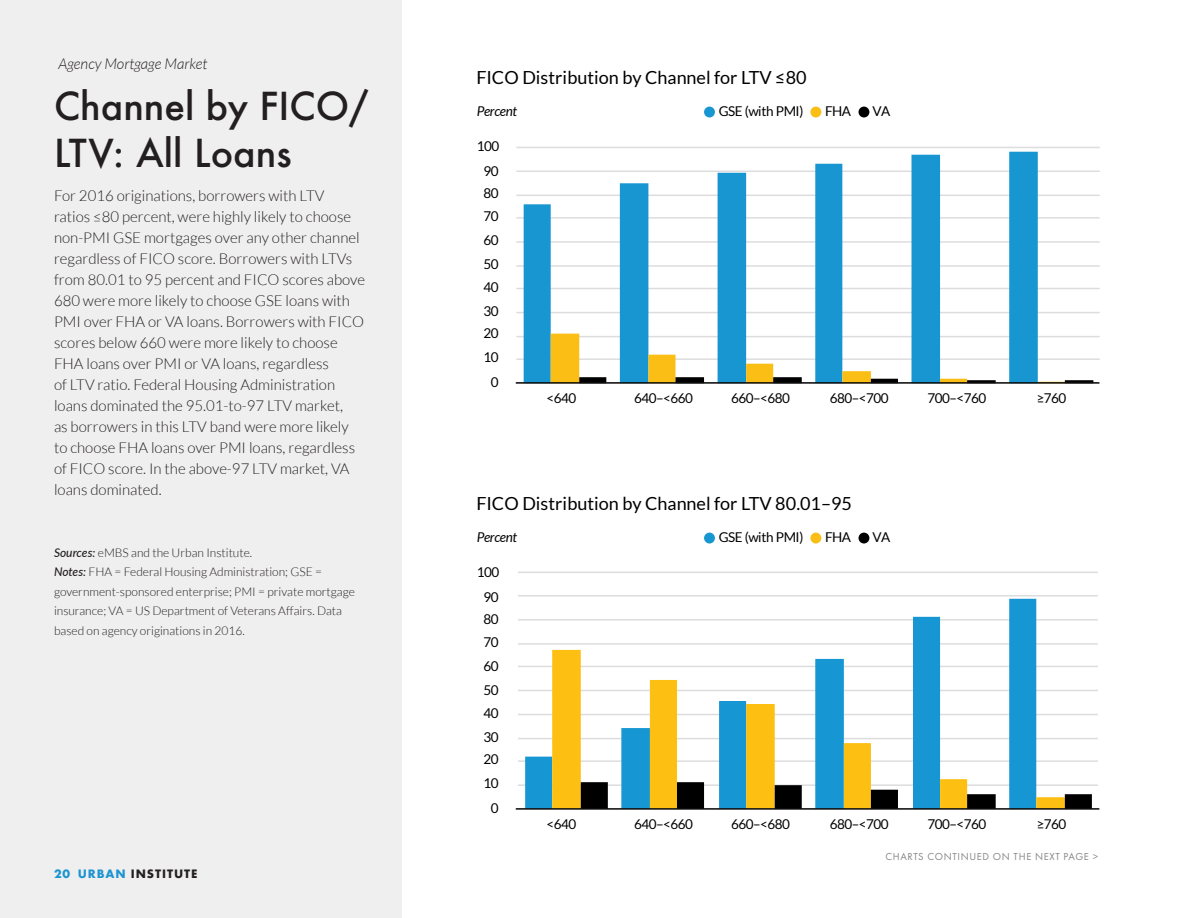
<style>
.page{position:relative;width:1188px;height:918px;background:#fff}
.page>*{position:absolute;margin:0;border:0;box-sizing:border-box;transform-origin:0 0}
.t1{font:500 37.5px/46.5px "Futura";color:#231f20}
.t2{font:18px "Lato";color:#000}
.Body{font:300 15px/21px "Lato";color:#231f20}
.Page_Text{font:italic 300 15px "Lato";color:#231f20}
.t3{font:13.5px/23.5px "Lato";letter-spacing:-.04em;color:#000;text-align:center}
.t4{font:italic 13.5px "Lato";letter-spacing:-.03em;color:#000}
.t5{font:700 12.75px "Futura PT";letter-spacing:.075em;color:#231f20}
.Sources___Notes{font:300 12px/19.5px "Lato";color:#231f20}
.t6{font:10.5px "Futura PT";letter-spacing:.06em;color:#868687}
.s1{font-weight:500;font-style:italic}
.s2{color:#1c95d1}
</style>
<div class="page">
<div style="left:0;top:0;width:402px;height:918px;background:#efefef"></div>
<div style="left:704px;top:107px;width:11px;height:10px;background:#1896d2;border-radius:50%"></div>
<div style="left:810px;top:107px;width:11px;height:10px;background:#fbbe15;border-radius:50%"></div>
<div style="left:859px;top:107px;width:10px;height:10px;background:#000;border-radius:50%"></div>
<hr style="left:516px;top:382px;width:584px;height:2px;background:#ddd">
<hr style="left:516px;top:358px;width:584px;height:2px;background:#ddd">
<hr style="left:516px;top:336px;width:584px;height:1px;background:#ddd">
<hr style="left:516px;top:312px;width:584px;height:1px;background:#ddd">
<hr style="left:516px;top:288px;width:584px;height:1px;background:#ddd">
<hr style="left:516px;top:265px;width:584px;height:2px;background:#ddd">
<hr style="left:516px;top:241px;width:584px;height:2px;background:#ddd">
<hr style="left:516px;top:217px;width:584px;height:2px;background:#ddd">
<hr style="left:516px;top:195px;width:584px;height:1px;background:#ddd">
<hr style="left:516px;top:171px;width:584px;height:1px;background:#ddd">
<hr style="left:516px;top:147px;width:584px;height:1px;background:#ddd">
<svg style="left:524px;top:152px;width:514px;height:230px"></svg>
<svg style="left:551px;top:334px;width:542px;height:48px"></svg>
<hr style="left:516px;top:382px;width:583px;height:2px;background:#0d0d0d">
<div style="left:704px;top:533px;width:11px;height:11px;background:#1896d2;border-radius:50%"></div>
<div style="left:810px;top:533px;width:11px;height:11px;background:#fbbe15;border-radius:50%"></div>
<div style="left:859px;top:533px;width:10px;height:11px;background:#000;border-radius:50%"></div>
<hr style="left:518px;top:784px;width:580px;height:2px;background:#ddd">
<hr style="left:518px;top:760px;width:580px;height:2px;background:#ddd">
<hr style="left:518px;top:738px;width:580px;height:1px;background:#ddd">
<hr style="left:518px;top:714px;width:580px;height:1px;background:#ddd">
<hr style="left:518px;top:690px;width:580px;height:1px;background:#ddd">
<hr style="left:518px;top:666px;width:580px;height:1px;background:#ddd">
<hr style="left:518px;top:643px;width:580px;height:2px;background:#ddd">
<hr style="left:518px;top:619px;width:580px;height:2px;background:#ddd">
<hr style="left:518px;top:595px;width:580px;height:2px;background:#ddd">
<hr style="left:518px;top:572px;width:580px;height:1px;background:#ddd">
<svg style="left:525px;top:599px;width:511px;height:209px"></svg>
<svg style="left:552px;top:650px;width:513px;height:158px"></svg>
<svg style="left:581px;top:782px;width:511px;height:26px"></svg>
<hr style="left:516px;top:808px;width:583px;height:2px;background:#0d0d0d">
<p class="Page_Text" style="left:58px;top:56px;width:150px">Agency Mortgage Market</p>
<p class="t1" style="left:54px;top:83px;width:316px">Channel by FICO/<br>LTV: All Loans</p>
<p class="Body" style="left:54px;top:185px;width:313px">For 2016 originations, borrowers with LTV<br>ratios ≤80 percent, were highly likely to choose non-PMI GSE mortgages over any other channel regardless of FICO score. Borrowers with LTVs from 80.01 to 95 percent and FICO scores above 680 were more likely to choose GSE loans with PMI over FHA or VA loans. Borrowers with FICO scores below 660 were more likely to choose FHA loans over PMI or VA loans, regardless<br>of LTV ratio. Federal Housing Administration loans dominated the 95.01-to-97 LTV market,<br>as borrowers in this LTV band were more likely to choose FHA loans over PMI loans, regardless of FICO score. In the above-97 LTV market, VA loans dominated.</p>
<p class="Sources___Notes" style="left:54px;top:543px;width:302px"><span class="s1">Sources:</span> eMBS and the Urban Institute.<br><span class="s1">Notes:</span> FHA = Federal Housing Administration; GSE = government-sponsored enterprise; PMI = private mortgage insurance; VA = US Department of Veterans Affairs. Data based on agency originations in 2016.</p>
<p class="t5" style="left:54px;top:865px;width:145px"><span class="s2">20 URBAN</span> INSTITUTE</p>
<p class="t2" style="left:476px;top:67px;width:332px">FICO Distribution by Channel for LTV ≤80</p>
<p class="t4" style="left:477px;top:103px;width:42px">Percent</p>
<p class="t3" style="left:477px;top:134px;width:24px;line-height:25.2px">100<br>90</p>
<p class="t3" style="left:483px;top:181px;width:17px;text-align:justify">80<br>70<br>60<br>50<br>40<br>30</p>
<p class="t3" style="left:483px;top:322px;width:17px;text-align:left">20<br>10</p>
<p class="t3" style="left:491px;top:370px;width:9px">0</p>
<p class="t3" style="left:719px;top:99px;width:86px">GSE (with PMI)</p>
<p class="t3" style="left:825px;top:99px;width:27px">FHA</p>
<p class="t3" style="left:872px;top:99px;width:19px">VA</p>
<p class="t3" style="left:547px;top:387px;width:31px">&lt;640</p>
<p class="t3" style="left:634px;top:387px;width:60px">640–&lt;660</p>
<p class="t3" style="left:731px;top:387px;width:60px">660–&lt;680</p>
<p class="t3" style="left:830px;top:387px;width:60px">680–&lt;700</p>
<p class="t3" style="left:927px;top:387px;width:60px">700–&lt;760</p>
<p class="t3" style="left:1037px;top:387px;width:31px">≥760</p>
<p class="t2" style="left:476px;top:493px;width:377px">FICO Distribution by Channel for LTV 80.01–95</p>
<p class="t4" style="left:477px;top:529px;width:42px">Percent</p>
<p class="t3" style="left:477px;top:560px;width:24px;line-height:25.2px">100<br>90</p>
<p class="t3" style="left:483px;top:607px;width:17px;text-align:justify">80<br>70<br>60<br>50<br>40<br>30</p>
<p class="t3" style="left:483px;top:748px;width:17px;text-align:left">20<br>10</p>
<p class="t3" style="left:491px;top:796px;width:9px">0</p>
<p class="t3" style="left:719px;top:525px;width:86px">GSE (with PMI)</p>
<p class="t3" style="left:825px;top:525px;width:27px">FHA</p>
<p class="t3" style="left:872px;top:525px;width:19px">VA</p>
<p class="t3" style="left:547px;top:813px;width:31px">&lt;640</p>
<p class="t3" style="left:634px;top:813px;width:60px">640–&lt;660</p>
<p class="t3" style="left:731px;top:813px;width:60px">660–&lt;680</p>
<p class="t3" style="left:830px;top:813px;width:60px">680–&lt;700</p>
<p class="t3" style="left:927px;top:813px;width:60px">700–&lt;760</p>
<p class="t3" style="left:1037px;top:813px;width:31px">≥760</p>
<p class="t6" style="left:885px;top:850px;width:214px">CHARTS CONTINUED ON THE NEXT PAGE &gt;</p>
</div>
